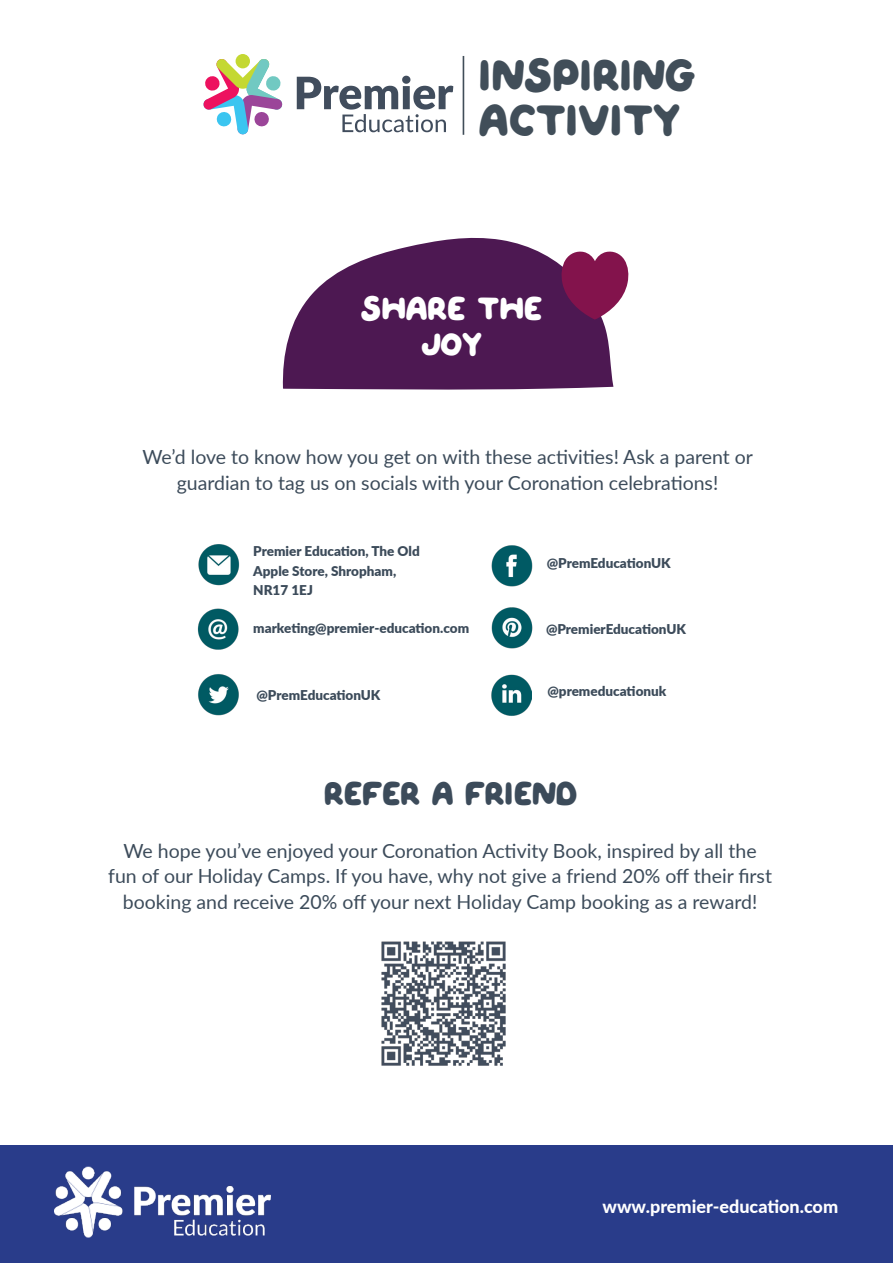
<style>
.page{position:relative;width:893px;height:1263px;background:#fff}
.page>*{position:absolute;margin:0;border:0;box-sizing:border-box;transform-origin:0 0}
.t1{font:45px/45px "QUIRKYSPRING Regular";color:#414e59}
.t2{font:33px "QUIRKYSPRING Regular";color:#3c4b5a}
.t3{font:33px/36px "QUIRKYSPRING Regular";color:#fff;text-align:center}
.t4{font:19.5px/25.5px "Lato";color:#3c4b5a;text-align:center}
.t5{font:800 18px "Lato";color:#fff}
.t6{font:900 13.5px/19.5px "Lato";color:#3c4b5a}
</style>
<div class="page">
<hr style="left:463px;top:56px;width:1px;height:79px;background:#414e59">
<div style="left:236px;top:54px;width:14px;height:14px;background:#c4d832;border-radius:50%"></div>
<svg style="left:203px;top:58px;width:80px;height:77px"></svg>
<svg style="left:297px;top:76px;width:156px;height:56px"></svg>
<svg style="left:282px;top:237px;width:331px;height:153px;fill:#4d1852"></svg>
<svg style="left:561px;top:250px;width:68px;height:69px"></svg>
<img style="left:198px;top:544px;width:42px;height:42px">
<img style="left:197px;top:608px;width:42px;height:42px">
<img style="left:491px;top:545px;width:42px;height:42px">
<img style="left:491px;top:607px;width:42px;height:42px">
<img style="left:491px;top:674px;width:41px;height:42px">
<img style="left:198px;top:674px;width:41px;height:42px">
<div style="left:0;top:1146px;width:893px;height:117px;background:#293c8a"></div>
<img style="left:55px;top:1167px;width:216px;height:71px">
<img style="left:381px;top:941px;width:125px;height:125px">
<p class="t1" style="left:479px;top:54px;width:218px">INSPIRING<br>ACTIVITY</p>
<p class="t3" style="left:360px;top:291px;width:183px">SHARE THE<br>JOY</p>
<p class="t4" style="left:142px;top:444px;width:612px">We’d love to know how you get on with these activities! Ask a parent or guardian to tag us on socials with your Coronation celebrations!</p>
<p class="t6" style="left:253px;top:541px;width:168px">Premier Education, The Old<br>Apple Store, Shropham,<br>NR17 1EJ</p>
<p class="t6" style="left:253px;top:618px;width:217px">marketing@premier-education.com</p>
<p class="t6" style="left:547px;top:552px;width:125px">@PremEducationUK</p>
<p class="t6" style="left:546px;top:618px;width:142px">@PremierEducationUK</p>
<p class="t6" style="left:256px;top:684px;width:125px">@PremEducationUK</p>
<p class="t6" style="left:547px;top:681px;width:120px">@premeducationuk</p>
<p class="t2" style="left:324px;top:769px;width:255px">REFER A FRI END</p>
<p class="t4" style="left:108px;top:837px;width:665px">We hope you’ve enjoyed your Coronation Activity Book, inspired by all the fun of our Holiday Camps. If you have, why not give a friend 20% off their first booking and receive 20% off your next Holiday Camp booking as a reward!</p>
<p class="t5" style="left:602px;top:1193px;width:237px">www.premier-education.com</p>
</div>
